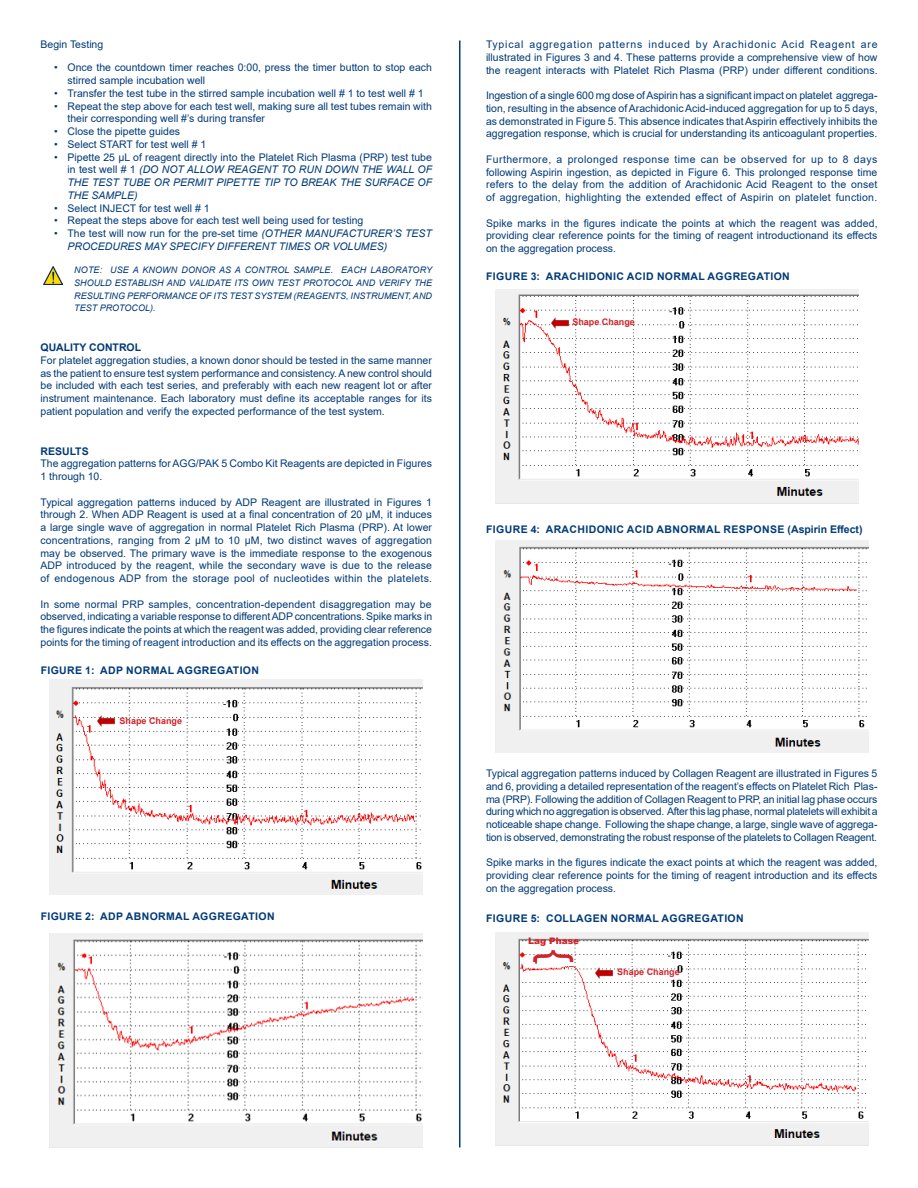
<style>
.page{position:relative;width:918px;height:1188px;background:#fff}
.page>*{position:absolute;margin:0;border:0;box-sizing:border-box;transform-origin:0 0}
.t1{font:42px "Arial";color:#d1232a}
.t2{font:10.5px/12.8px "Arial";color:#013a78;text-align:justify}
.t3{font:italic 10.5px/12.8px "Arial";color:#013a78;text-align:justify}
.t4{font:700 10.5px "Arial";letter-spacing:.035em;color:#013a78}
.t5{font:700 10.5px "Arial";color:#013a78}
.t6{font:italic 9px/12.8px "Arial";color:#013a78;text-align:justify}
.t7{font:700 9px "Arial";color:#d1232a}
.t8{font:900 9px "Arial";color:#d1232a}
.s1{font-style:normal}
</style>
<div class="page">
<img style="left:50px;top:933px;width:372px;height:215px">
<img style="left:50px;top:680px;width:373px;height:214px">
<hr style="left:459px;top:40px;width:1px;height:1108px;background:#013a78">
<img style="left:44px;top:266px;width:19px;height:19px">
<img style="left:495px;top:541px;width:373px;height:212px">
<img style="left:495px;top:932px;width:373px;height:214px">
<img style="left:595px;top:967px;width:17px;height:11px">
<img style="left:98px;top:715px;width:17px;height:11px">
<img style="left:495px;top:290px;width:364px;height:214px">
<img style="left:551px;top:318px;width:18px;height:10px">
<p class="t2" style="left:40px;top:38px;width:64px">Begin Testing</p>
<p class="t2" style="left:68px;top:61px;width:366px;text-indent:-14px">• Once the countdown timer reaches 0:00, press the timer button to stop each stirred sample incubation well</p>
<p class="t2" style="left:54px;top:87px;width:371px">• Transfer the test tube in the stirred sample incubation well # 1 to test well # 1</p>
<p class="t2" style="left:68px;top:100px;width:366px;text-indent:-14px">• Repeat the step above for each test well, making sure all test tubes remain with their corresponding well #’s during transfer</p>
<p class="t2" style="left:54px;top:125px;width:128px">• Close the pipette guides</p>
<p class="t2" style="left:54px;top:138px;width:154px">• Select START for test well # 1</p>
<p class="t3" style="left:68px;top:151px;width:366px;text-indent:-14px"><span class="s1">• Pipette 25 μL of reagent directly into the Platelet Rich Plasma (PRP) test tube in test well # 1</span> (DO NOT ALLOW REAGENT TO RUN DOWN THE WALL OF THE TEST TUBE OR PERMIT PIPETTE TIP TO BREAK THE SURFACE OF THE SAMPLE)</p>
<p class="t2" style="left:54px;top:202px;width:157px">• Select INJECT for test well # 1</p>
<p class="t2" style="left:54px;top:214px;width:311px">• Repeat the steps above for each test well being used for testing</p>
<p class="t3" style="left:68px;top:227px;width:366px;text-indent:-14px"><span class="s1">• The test will now run for the pre-set time</span> (OTHER MANUFACTURER’S TEST<br>PROCEDURES MAY SPECIFY DIFFERENT TIMES OR VOLUMES)</p>
<p class="t6" style="left:74px;top:264px;width:359px">NOTE: USE A KNOWN DONOR AS A CONTROL SAMPLE. EACH LABORATORY SHOULD ESTABLISH AND VALIDATE ITS OWN TEST PROTOCOL AND VERIFY THE RESULTING PERFORMANCE OF ITS TEST SYSTEM (REAGENTS, INSTRUMENT, AND TEST PROTOCOL).</p>
<p class="t5" style="left:40px;top:340px;width:102px">QUALITY CONTROL</p>
<p class="t2" style="left:40px;top:354px;width:393px">For platelet aggregation studies, a known donor should be tested in the same manner as the patient to ensure test system performance and consistency. A new control should be included with each test series, and preferably with each new reagent lot or after instrument maintenance. Each laboratory must define its acceptable ranges for its patient population and verify the expected performance of the test system.</p>
<p class="t5" style="left:40px;top:444px;width:50px">RESULTS</p>
<p class="t2" style="left:40px;top:457px;width:393px">The aggregation patterns for AGG/PAK 5 Combo Kit Reagents are depicted in Figures<br>1 through 10.</p>
<p class="t2" style="left:40px;top:496px;width:393px">Typical aggregation patterns induced by ADP Reagent are illustrated in Figures 1 through 2. When ADP Reagent is used at a final concentration of 20 µM, it induces a large single wave of aggregation in normal Platelet Rich Plasma (PRP). At lower concentrations, ranging from 2 µM to 10 µM, two distinct waves of aggregation may be observed. The primary wave is the immediate response to the exogenous ADP introduced by the reagent, while the secondary wave is due to the release of endogenous ADP from the storage pool of nucleotides within the platelets.</p>
<p class="t2" style="left:40px;top:598px;width:393px">In some normal PRP samples, concentration-dependent disaggregation may be observed, indicating a variable response to different ADP concentrations. Spike marks in the figures indicate the points at which the reagent was added, providing clear reference points for the timing of reagent introduction and its effects on the aggregation process.</p>
<p class="t4" style="left:41px;top:663px;width:220px">FIGURE 1: ADP NORMAL AGGREGATION</p>
<p class="t7" style="left:120px;top:714px;width:64px">Shape Change</p>
<p class="t4" style="left:41px;top:909px;width:235px">FIGURE 2: ADP ABNORMAL AGGREGATION</p>
<p class="t2" style="left:486px;top:38px;width:393px">Typical aggregation patterns induced by Arachidonic Acid Reagent are illustrated in Figures 3 and 4. These patterns provide a comprehensive view of how the reagent interacts with Platelet Rich Plasma (PRP) under different conditions.</p>
<p class="t2" style="left:486px;top:89px;width:393px">Ingestion of a single 600 mg dose of Aspirin has a significant impact on platelet aggrega&shy;tion, resulting in the absence of Arachidonic Acid-induced aggregation for up to 5 days, as demonstrated in Figure 5. This absence indicates that Aspirin effectively inhibits the aggregation response, which is crucial for understanding its anticoagulant properties.</p>
<p class="t2" style="left:486px;top:153px;width:393px">Furthermore, a prolonged response time can be observed for up to 8 days following Aspirin ingestion, as depicted in Figure 6. This prolonged response time refers to the delay from the addition of Arachidonic Acid Reagent to the onset of aggregation, highlighting the extended effect of Aspirin on platelet function.</p>
<p class="t2" style="left:486px;top:217px;width:393px">Spike marks in the figures indicate the points at which the reagent was added, providing clear reference points for the timing of reagent introductionand its effects on the aggregation process.</p>
<p class="t4" style="left:486px;top:269px;width:305px">FIGURE 3: ARACHIDONIC ACID NORMAL AGGREGATION</p>
<p class="t7" style="left:572px;top:315px;width:64px">Shape Change</p>
<p class="t4" style="left:486px;top:522px;width:378px">FIGURE 4: ARACHIDONIC ACID ABNORMAL RESPONSE (Aspirin Effect)</p>
<p class="t2" style="left:486px;top:767px;width:393px">Typical aggregation patterns induced by Collagen Reagent are illustrated in Figures 5 and 6, providing a detailed representation of the reagent’s effects on Platelet Rich Plas&shy;ma (PRP). Following the addition of Collagen Reagent to PRP, an initial lag phase occurs during which no aggregation is observed. After this lag phase, normal platelets will exhibit a noticeable shape change. Following the shape change, a large, single wave of aggrega&shy;tion is observed, demonstrating the robust response of the platelets to Collagen Reagent.</p>
<p class="t2" style="left:486px;top:856px;width:393px">Spike marks in the figures indicate the exact points at which the reagent was added, providing clear reference points for the timing of reagent introduction and its effects on the aggregation process.</p>
<p class="t4" style="left:486px;top:911px;width:259px">FIGURE 5: COLLAGEN NORMAL AGGREGATION</p>
<p class="t8" style="left:528px;top:934px;width:53px">Lag Phase</p>
<p class="t1" style="left:520px;top:963px;width:16px;rotate:-90deg">}</p>
<p class="t7" style="left:617px;top:965px;width:64px">Shape Change</p>
</div>
